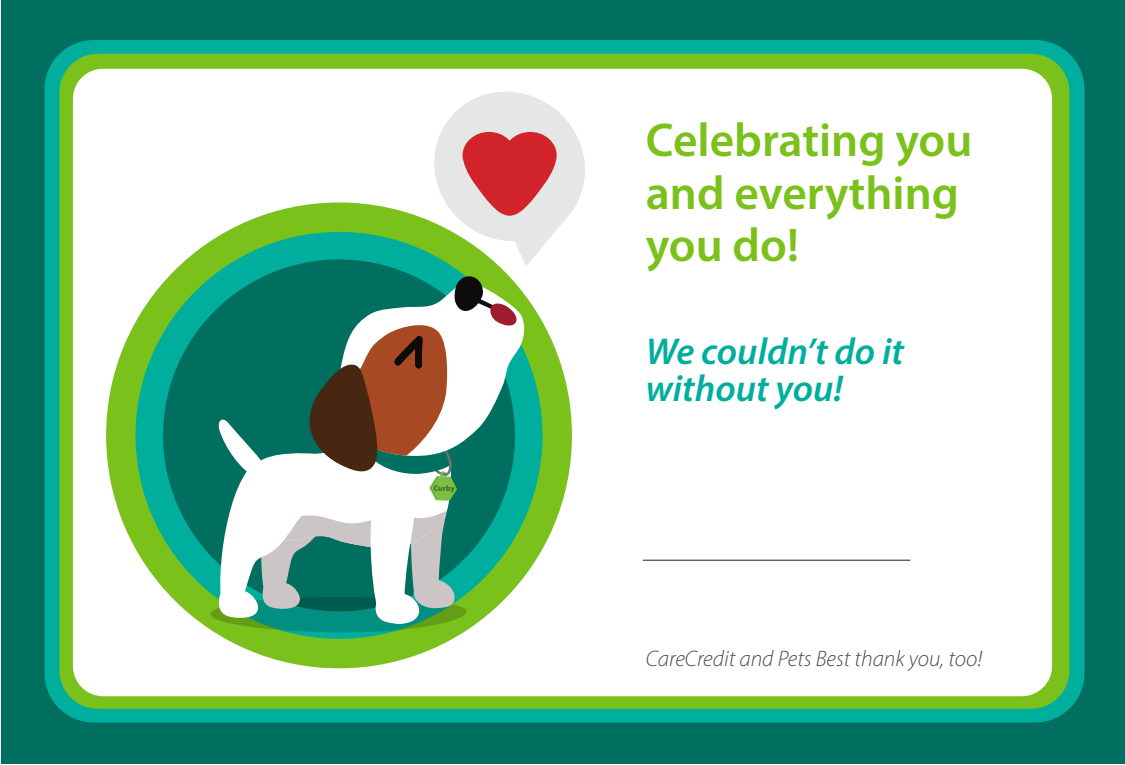
<style>
.page{position:relative;width:1125px;height:765px;background:#fff}
.page>*{position:absolute;margin:0;border:0;box-sizing:border-box;transform-origin:0 0}
.t1{font:600 47.5px/52.5px "Myriad Pro";color:#7ac11b}
.t2{font:italic 600 37.5px/37.5px "Myriad Pro";color:#00ae9d}
.t3{font:italic 300 22.5px "Myriad Pro";color:#4d4d4f}
</style>
<div class="page">
<div style="left:2px;top:0;width:1123px;height:764px;background:#006f60"></div>
<div style="left:44px;top:40px;width:1040px;height:683px;background:#00ae9d;border-radius:49px"></div>
<div style="left:59px;top:54px;width:1010px;height:655px;background:#7ac11b;border-radius:38px"></div>
<div style="left:73px;top:69px;width:979px;height:627px;background:#fff;border-radius:30px"></div>
<div style="left:106px;top:203px;width:466px;height:465px;background:#7ac11b;border-radius:50%"></div>
<div style="left:136px;top:232px;width:406px;height:407px;background:#00ae9d;border-radius:50%"></div>
<div style="left:163px;top:259px;width:352px;height:352px;background:#006f60;border-radius:50%"></div>
<svg style="left:211px;top:92px;width:374px;height:540px"></svg>
<hr style="left:643px;top:560px;width:267px;height:1px;background:#4d4d4f">
<h1 class="t1" style="left:646px;top:113px;width:328px">Celebrating you and everything you do!</h1>
<h2 class="t2" style="left:646px;top:332px;width:260px">We couldn’t do it without you!</h2>
<p class="t3" style="left:646px;top:645px;width:338px">CareCredit and Pets Best thank you, too!</p>
</div>
